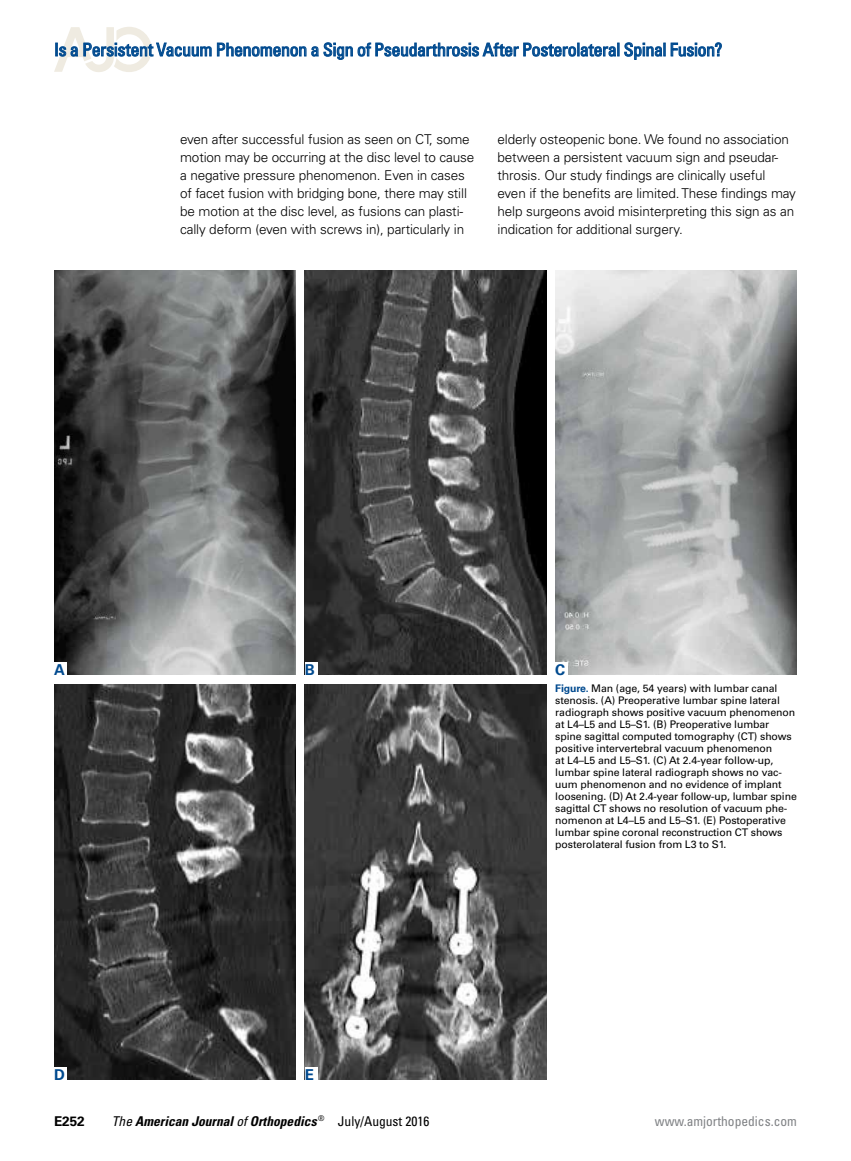
<style>
.page{position:relative;width:851px;height:1161px;background:#fff}
.page>*{position:absolute;margin:0;border:0;box-sizing:border-box;transform-origin:0 0}
.t1{font:condensed 18px "Univers LT Std";letter-spacing:-.02em;color:#004a8f}
.t2{font:700 15px "Univers LT Std";color:#004a8f}
.t3{font:300 13.5px/18px "Univers LT Std";letter-spacing:-.01em;color:#000}
.t4{font:italic 700 condensed 13.5px "Univers LT Std";color:#000}
.t5{font:condensed 13.5px "Univers LT Std";color:#808285}
.t6{font:700 13.5px "Univers LT Std";color:#000}
.t7{font:10.5px/12px "Univers LT Std";letter-spacing:-.01em;color:#000}
.s1{font-weight:700;color:#004a8f}
.s2{font-weight:400}
.s3{font-weight:400;font-style:normal}
</style>
<div class="page">
<svg style="left:54px;top:27px;width:157px;height:45px"></svg>
<svg style="left:217px;top:42px;width:504px;height:18px"></svg>
<img style="left:54px;top:270px;width:242px;height:405px">
<img style="left:304px;top:270px;width:242px;height:405px">
<img style="left:555px;top:270px;width:241px;height:405px">
<img style="left:54px;top:684px;width:242px;height:396px">
<img style="left:304px;top:684px;width:242px;height:396px">
<div style="left:54px;top:662px;width:13px;height:13px;background:#fff"></div>
<div style="left:304px;top:662px;width:13px;height:13px;background:#fff"></div>
<div style="left:555px;top:662px;width:13px;height:13px;background:#fff"></div>
<div style="left:54px;top:1067px;width:13px;height:13px;background:#fff"></div>
<div style="left:304px;top:1067px;width:13px;height:13px;background:#fff"></div>
<h1 class="t1" style="left:54px;top:38px;width:669px">Is a Persistent Vacuum Phenomenon a Sign of Pseudarthrosis After Posterolateral Spinal Fusion?</h1>
<p class="t3" style="left:180px;top:130px;width:296px">even after successful fusion as seen on CT, some motion may be occurring at the disc level to cause a negative pressure phenomenon. Even in cases of facet fusion with bridging bone, there may still be motion at the disc level, as fusions can plasti&shy;cally deform (even with screws in), particularly in</p>
<p class="t3" style="left:497px;top:130px;width:300px">elderly osteopenic bone. We found no association between a persistent vacuum sign and pseudar&shy;throsis. Our study findings are clinically useful even if the benefits are limited. These findings may help surgeons avoid misinterpreting this sign as an indication for additional surgery.</p>
<h2 class="t2" style="left:54px;top:661px;width:12px">A</h2>
<h2 class="t2" style="left:304px;top:661px;width:12px">B</h2>
<h2 class="t2" style="left:555px;top:661px;width:12px">C</h2>
<h2 class="t2" style="left:54px;top:1066px;width:12px">D</h2>
<h2 class="t2" style="left:304px;top:1066px;width:11px">E</h2>
<p class="t7" style="left:555px;top:682px;width:243px"><span class="s1">Figure.</span> Man (age, 54 years) with lumbar canal stenosis. (A) Preoperative lumbar spine lateral radiograph shows positive vacuum phenomenon at L4–L5 and L5–S1. (B) Preoperative lumbar spine sagittal computed tomography (CT) shows positive intervertebral vacuum phenomenon<br>at L4–L5 and L5–S1. (C) At 2.4-year follow-up, lumbar spine lateral radiograph shows no vac&shy;uum phenomenon and no evidence of implant loosening. (D) At 2.4-year follow-up, lumbar spine sagittal CT shows no resolution of vacuum phe&shy;nomenon at L4–L5 and L5–S1. (E) Postoperative lumbar spine coronal reconstruction CT shows posterolateral fusion from L3 to S1.</p>
<p class="t6" style="left:54px;top:1113px;width:32px">E252</p>
<p class="t4" style="left:112px;top:1113px;width:319px"><span class="s2">The</span> American Journal <span class="s2">of</span> Orthopedics <sup>®</sup> <span class="s3">July/August 2016</span></p>
<p class="t5" style="left:655px;top:1112px;width:143px">www.amjorthopedics.com</p>
</div>
